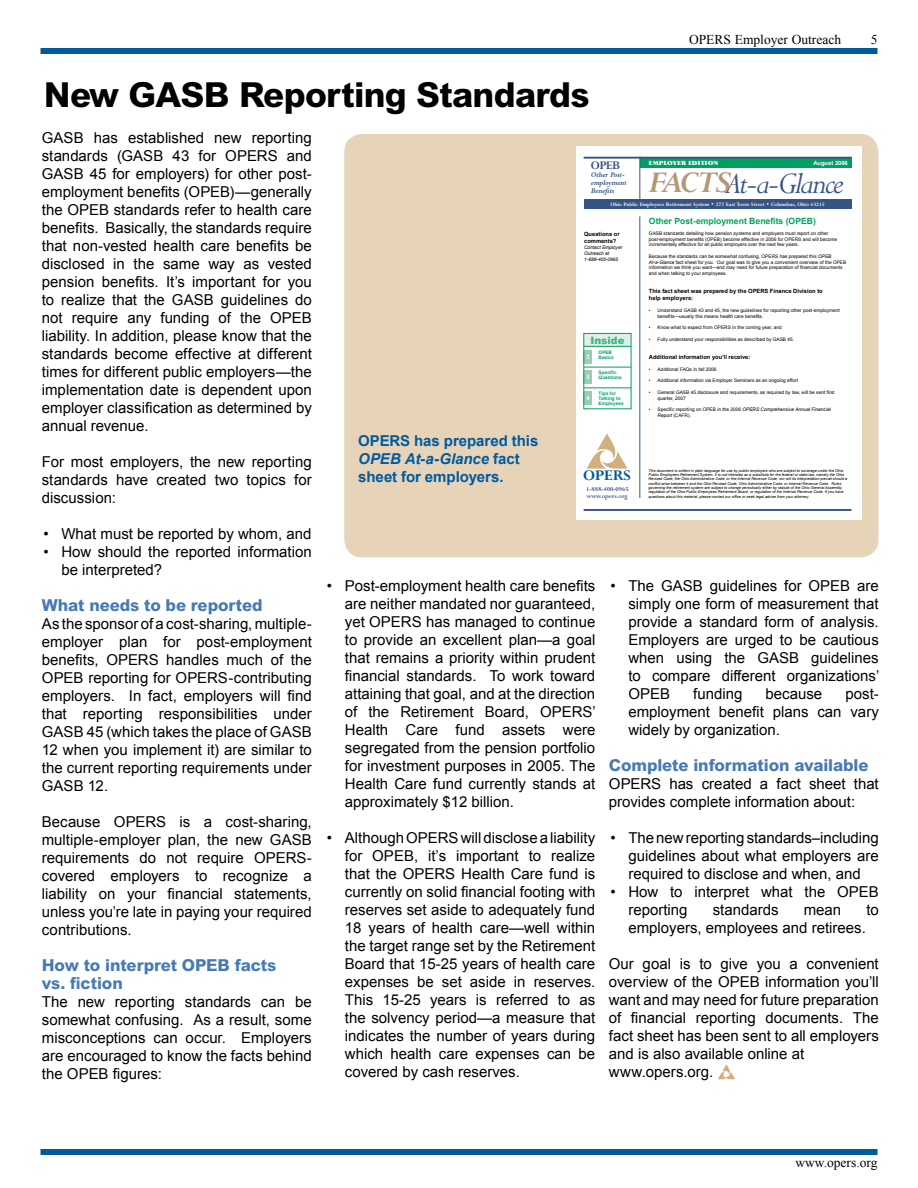
<style>
.page{position:relative;width:918px;height:1188px;background:#fff}
.page>*{position:absolute;margin:0;border:0;box-sizing:border-box;transform-origin:0 0}
.t1{font:800 34.5px "Arial";letter-spacing:-.02em;color:#000}
.t2{font:italic 33.75px "Lapidary 333 BT";letter-spacing:-.04em;color:#365585}
.t3{font:800 16.5px/18px "Arial";letter-spacing:-.005em;color:#477ab3}
.t4{font:700 16.35px "Lapidary 333 BT";letter-spacing:-.02em;color:#005a9c;scale:1.05 1}
.t5{font:15px/18px "Arial";color:#000;text-align:justify}
.t6{font:700 15px/18px "Arial";color:#005a9c}
.t7{font:13.5px "Times New Roman";color:#000}
.t8{font:700 12.9px "Lapidary 333 BT";color:#365585}
.t9{font:900 10.2px "Arial";color:#3eb589}
.t10{font:700 8.7px "Arial";color:#00a15f}
.t11{font:italic 700 8.1px/8.1px "Lapidary 333 BT";color:#365585}
.t12{font:900 7.05px "Lapidary 333 BT";color:#fff}
.t13{font:700 6.75px/6.8px "Lapidary 333 BT";color:#365585}
.t14{font:900 6.75px "Lapidary 333 BT";color:#fff}
.t15{font:700 5.7px/6.8px "Arial";color:#000}
.t16{font:700 5.7px "Lapidary 333 BT";letter-spacing:-.005em;color:#fff}
.t17{font:700 5.7px "Arial";color:#fff}
.t18{font:4.8px/5.7px "Arial";color:#000}
.t19{font:700 4.8px/5.1px "Arial";color:#00a15f}
.t20{font:italic 4.8px/5.7px "Arial";color:#000}
.t21{font:italic 3.9px/4.3px "Arial";color:#000}
.s1{font-weight:700;color:#b39878}
.s2{font-style:italic}
</style>
<div class="page">
<div style="left:344px;top:134px;width:534px;height:423px;background:#e7d3b8;border-radius:18px"></div>
<div style="left:40px;top:48px;width:838px;height:6px;background:#005a9c"></div>
<div style="left:40px;top:1149px;width:838px;height:6px;background:#005a9c"></div>
<svg style="left:718px;top:1064px;width:17px;height:15px"></svg>
<svg style="left:577px;top:146px;width:285px;height:374px;background:#f1f5f6"></svg>
<p class="t7" style="left:689px;top:32px;width:154px">OPERS Employer Outreach</p>
<p class="t7" style="left:871px;top:32px;width:8px">5</p>
<h1 class="t1" style="left:44px;top:74px;width:548px">New GASB Reporting Standards</h1>
<p class="t5" style="left:42px;top:128px;width:272px">GASB has established new reporting standards (GASB 43 for OPERS and GASB 45 for employers) for other post&shy;employment benefits (OPEB)—generally the OPEB standards refer to health care benefits. Basically, the standards require that non-vested health care benefits be disclosed in the same way as vested pension benefits. It’s important for you to realize that the GASB guidelines do not require any funding of the OPEB liability. In addition, please know that the standards become effective at different times for different public employers—the implementation date is dependent upon employer classification as determined by annual revenue.</p>
<p class="t5" style="left:42px;top:452px;width:271px">For most employers, the new reporting standards have created two topics for discussion:</p>
<p class="t5" style="left:43px;top:524px;width:270px">• What must be reported by whom, and</p>
<p class="t5" style="left:61px;top:542px;width:252px;text-indent:-18px">• How should the reported information be interpreted?</p>
<p class="t3" style="left:42px;top:595px;width:222px">What needs to be reported</p>
<p class="t5" style="left:42px;top:614px;width:272px">As the sponsor of a cost-sharing, multiple&shy;employer plan for post-employment benefits, OPERS handles much of the OPEB reporting for OPERS-contributing employers. In fact, employers will find that reporting responsibilities under GASB 45 (which takes the place of GASB 12 when you implement it) are similar to the current reporting requirements under GASB 12.</p>
<p class="t5" style="left:42px;top:812px;width:271px">Because OPERS is a cost-sharing, multiple-employer plan, the new GASB requirements do not require OPERS&shy;covered employers to recognize a liability on your financial statements, unless you’re late in paying your required contributions.</p>
<p class="t3" style="left:42px;top:955px;width:236px">How to interpret OPEB facts vs. fiction</p>
<p class="t5" style="left:42px;top:992px;width:272px">The new reporting standards can be somewhat confusing. As a result, some misconceptions can occur. Employers are encouraged to know the facts behind the OPEB figures:</p>
<p class="t17" style="left:813px;top:160px;width:36px">August 2006</p>
<p class="t14" style="left:648px;top:159px;width:71px">EMPLOYER EDITION</p>
<p class="t16" style="left:610px;top:201px;width:216px">Ohio Public Employees Retirement System • 277 East Town Street • Columbus, Ohio 43215</p>
<p class="t8" style="left:591px;top:158px;width:31px">OPEB</p>
<p class="t11" style="left:591px;top:170px;width:37px">Other Post&shy;employment<br>Benefits</p>
<h2 class="t2" style="left:649px;top:165px;width:197px"><span class="s1">FACTS</span>At-a-Glance</h2>
<p class="t10" style="left:649px;top:216px;width:169px">Other Post-employment Benefits (OPEB)</p>
<p class="t18" style="left:649px;top:230px;width:190px">GASB standards detailing how pension systems and employers must report on other post-employment benefits (OPEB) become effective in 2006 for OPERS and will become incrementally effective for all public employers over the next few years.</p>
<p class="t18" style="left:649px;top:253px;width:199px">Because the standards can be somewhat confusing, OPERS has prepared this <span class="s2">OPEB At-a-Glance</span> fact sheet for you. Our goal was to give you a convenient overview of the OPEB information we think you want—and may need for future preparation of financial documents and when talking to your employees.</p>
<p class="t15" style="left:649px;top:288px;width:175px">This fact sheet was prepared by the OPERS Finance Division to help employers:</p>
<p class="t18" style="left:658px;top:308px;width:184px;text-indent:-9px">• Understand GASB 43 and 45, the new guidelines for reporting other post-employment benefits—usually this means health care benefits.</p>
<p class="t18" style="left:649px;top:325px;width:134px">• Know what to expect from OPERS in the coming year, and</p>
<p class="t18" style="left:649px;top:336px;width:147px">• Fully understand your responsibilities as described by GASB 45.</p>
<p class="t15" style="left:649px;top:354px;width:103px">Additional information you’ll receive:</p>
<p class="t18" style="left:649px;top:366px;width:69px">• Additional FAQs in fall 2006</p>
<p class="t18" style="left:649px;top:378px;width:151px">• Additional information via Employer Seminars as an ongoing effort</p>
<p class="t18" style="left:658px;top:389px;width:178px;text-indent:-9px">• General GASB 45 disclosure and requirements, as required by law, will be sent first quarter, 2007</p>
<p class="t18" style="left:658px;top:407px;width:175px;text-indent:-9px">• Specific reporting on OPEB in the 2006 <span class="s2">OPERS Comprehensive Annual Financial<br>Report</span> (CAFR).</p>
<p class="t15" style="left:584px;top:231px;width:37px">Questions or comments?</p>
<p class="t20" style="left:584px;top:244px;width:40px">Contact Employer<br>Outreach at<br>1-888-400-0965</p>
<p class="t9" style="left:590px;top:335px;width:36px">Inside</p>
<p class="t12" style="left:586px;top:353px;width:5px">2</p>
<p class="t19" style="left:599px;top:350px;width:17px">OPEB<br>Basics</p>
<p class="t12" style="left:586px;top:373px;width:5px">3</p>
<p class="t19" style="left:599px;top:370px;width:25px">Specific<br>Questions</p>
<p class="t12" style="left:586px;top:393px;width:5px">4</p>
<p class="t19" style="left:599px;top:391px;width:26px">Tips for<br>Talking to<br>Employees</p>
<p class="t6" style="left:358px;top:432px;width:182px">OPERS has prepared this<br><span class="s2">OPEB At-a-Glance</span> fact sheet for employers.</p>
<p class="t21" style="left:648px;top:468px;width:200px">This document is written in plain language for use by public employers who are subject to coverage under the Ohio Public Employees Retirement System. It is not intended as a substitute for the federal or state law, namely the Ohio Revised Code, the Ohio Administrative Code, or the Internal Revenue Code, nor will its interpretation prevail should a conflict arise between it and the Ohio Revised Code, Ohio Administrative Code, or Internal Revenue Code. Rules governing the retirement system are subject to change periodically either by statute of the Ohio General Assembly, regulation of the Ohio Public Employees Retirement Board, or regulation of the Internal Revenue Code. If you have questions about this material, please contact our office or seek legal advice from your attorney.</p>
<p class="t4" style="left:583px;top:466px;width:47px">OPERS</p>
<p class="t13" style="left:586px;top:486px;width:44px">1-888-400-0965 www.opers.org</p>
<p class="t5" style="left:628px;top:577px;width:253px;text-indent:-18px">• The GASB guidelines for OPEB are simply one form of measurement that provide a standard form of analysis.<br>Employers are urged to be cautious when using the GASB guidelines to compare different organizations’ OPEB</p>
<p class="t5" style="left:345px;top:577px;width:253px;text-indent:-18px">• Post-employment health care benefits are neither mandated nor guaranteed, yet OPERS has managed to continue to provide an excellent plan—a goal that remains a priority within prudent financial standards. To work toward attaining that goal, and at the direction of the Retirement Board, OPERS’ Health Care fund assets were segregated from the pension portfolio for investment purposes in 2005. The Health Care fund currently stands at approximately $12 billion.</p>
<p class="t5" style="left:345px;top:829px;width:252px;text-indent:-18px">• Although OPERS will disclose a liability for OPEB, it’s important to realize that the OPERS Health Care fund is currently on solid financial footing with reserves set aside to adequately fund 18 years of health care—well within the target range set by the Retirement Board that 15-25 years of health care expenses be set aside in reserves.<br>This 15-25 years is referred to as the solvency period—a measure that indicates the number of years during which health care expenses can be covered by cash reserves.</p>
<p class="t5" style="left:693px;top:685px;width:51px">funding</p>
<p class="t5" style="left:766px;top:685px;width:58px">because</p>
<p class="t5" style="left:628px;top:685px;width:252px;text-indent:217px">post&shy;employment benefit plans can vary widely by organization.</p>
<p class="t3" style="left:609px;top:756px;width:261px">Complete information available</p>
<p class="t5" style="left:609px;top:775px;width:271px">OPERS has created a fact sheet that provides complete information about:</p>
<p class="t5" style="left:628px;top:829px;width:252px;text-indent:-18px">• The new reporting standards–including guidelines about what employers are required to disclose and when, and</p>
<p class="t5" style="left:628px;top:883px;width:252px;text-indent:-18px">• How to interpret what the OPEB reporting</p>
<p class="t5" style="left:713px;top:901px;width:67px">standards</p>
<p class="t5" style="left:804px;top:901px;width:39px">mean</p>
<p class="t5" style="left:866px;top:901px;width:14px">to</p>
<p class="t5" style="left:628px;top:919px;width:239px">employers, employees and retirees.</p>
<p class="t5" style="left:609px;top:955px;width:272px;text-align:left">Our goal is to give you a convenient overview of the OPEB information you’ll want and may need for future preparation of financial reporting documents. The fact sheet has been sent to all employers and is also available online at www.opers.org.</p>
<p class="t7" style="left:795px;top:1155px;width:84px">www.opers.org</p>
</div>
